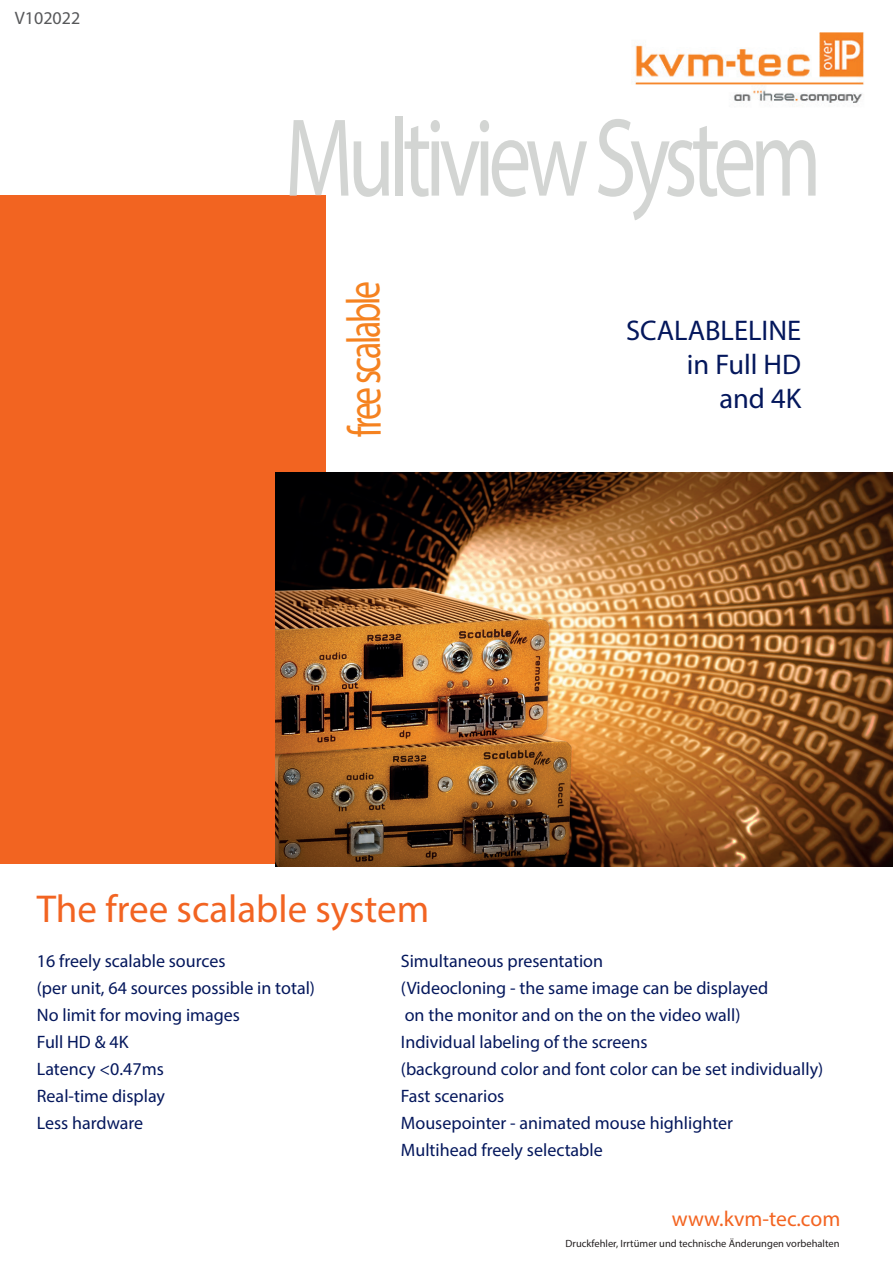
<style>
.page{position:relative;width:893px;height:1263px;background:#fff}
.page>*{position:absolute;margin:0;border:0;box-sizing:border-box;transform-origin:0 0}
.t1{font:112.05px "Myriad Pro";letter-spacing:-.07em;color:#d3d5d3;scale:.76 1}
.t2{font:47.1px "Myriad Pro";letter-spacing:-.085em;color:#f58220;scale:.76 1}
.t3{font:39px "Myriad Pro";color:#f26422}
.t4{font:28.5px/34.2px "Myriad Pro";color:#04175c;text-align:right}
.t5{font:21.6px "Myriad Pro";color:#f36421}
.t6{font:18px/27px "Myriad Pro";color:#04175c}
.t7{font:18px "Myriad Pro";color:#57585a}
.t8{font:10.5px "Myriad Pro";color:#231f20}
</style>
<div class="page">
<img style="left:632px;top:32px;width:232px;height:72px">
<div style="left:0;top:196px;width:325px;height:668px;background:#f26421"></div>
<img style="left:275px;top:472px;width:618px;height:394px">
<p class="t7" style="left:15px;top:6px;width:67px">V102022</p>
<h1 class="t1" style="left:285px;top:89px;width:708px">Multiview System</h1>
<h2 class="t2" style="left:335px;top:437px;width:207px;rotate:-90deg">free scalable</h2>
<h3 class="t4" style="left:626px;top:313px;width:176px">SCALABLELINE in Full HD<br>and 4K</h3>
<h3 class="t3" style="left:37px;top:885px;width:394px">The free scalable system</h3>
<p class="t6" style="left:37px;top:947px;width:280px">16 freely scalable sources<br>(per unit, 64 sources possible in total)<br>No limit for moving images<br>Full HD &amp; 4K<br>Latency &lt;0.47ms<br>Real-time display<br>Less hardware</p>
<p class="t6" style="left:401px;top:947px;width:424px">Simultaneous presentation<br>(Videocloning - the same image can be displayed<br>on the monitor and on the on the video wall)<br>Individual labeling of the screens<br>(background color and font color can be set individually)<br>Fast scenarios<br>Mousepointer - animated mouse highlighter<br>Multihead freely selectable</p>
<p class="t5" style="left:672px;top:1205px;width:170px">www.kvm-tec.com</p>
<p class="t8" style="left:566px;top:1237px;width:275px">Druckfehler, Irrtümer und technische Änderungen vorbehalten</p>
</div>
